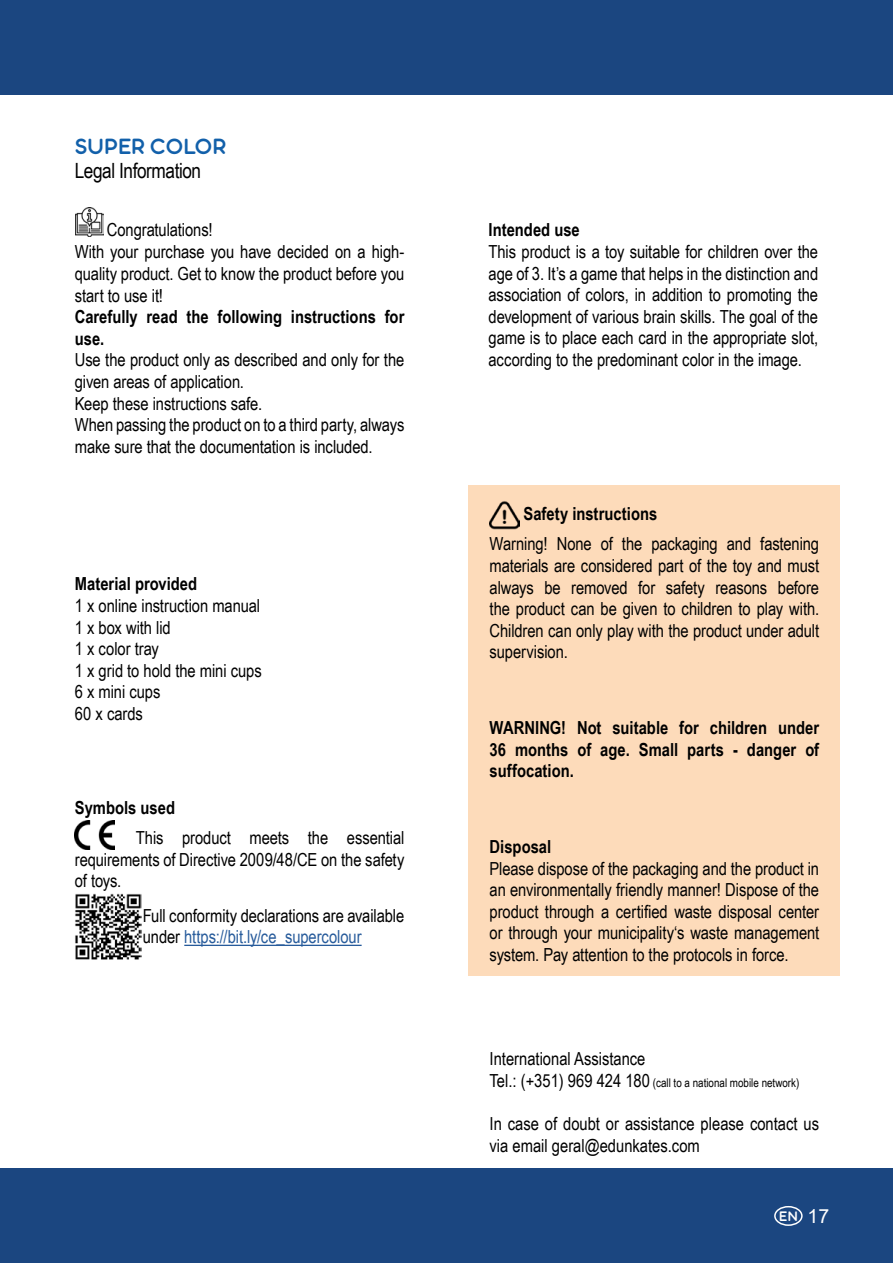
<style>
.page{position:relative;width:893px;height:1263px;background:#fff}
.page>*{position:absolute;margin:0;border:0;box-sizing:border-box;transform-origin:0 0}
.t1{font:600 24px "Aristotelica Text";letter-spacing:-.02em;color:#1260aa}
.t2{font:21px "Arial Narrow";letter-spacing:-.02em;color:#000}
.t3{font:19.5px "Arial";color:#fff}
.t4{font:18px/21.6px "Arial Narrow";letter-spacing:-.005em;color:#000}
.t5{font:700 18px/21.6px "Arial Narrow";color:#000}
.t6{font:600 15px "Aristotelica Text";color:#fff}
.t7{font:12px "Arial Narrow";color:#000}
.s1{color:#275b9b}
.s2{font-size:18px}
</style>
<div class="page">
<div style="left:0;top:0;width:893px;height:94px;background:#1b4680"></div>
<div style="left:1px;top:1169px;width:892px;height:94px;background:#1b4680"></div>
<hr style="left:0;top:1169px;width:1px;height:94px;background:#1b4680">
<div style="left:468px;top:485px;width:371px;height:491px;background:#fddbba"></div>
<img style="left:75px;top:208px;width:28px;height:28px">
<img style="left:490px;top:501px;width:30px;height:28px">
<hr style="left:184px;top:945px;width:178px;height:1px;background:#275b9b">
<img style="left:75px;top:821px;width:40px;height:28px">
<img style="left:75px;top:894px;width:66px;height:65px">
<div style="left:774px;top:1206px;width:29px;height:20px;border:2px solid #fff;border-radius:50%"></div>
<h1 class="t1" style="left:75px;top:132px;width:153px">SUPER COLOR</h1>
<p class="t2" style="left:75px;top:155px;width:128px">Legal Information</p>
<p class="t4" style="left:75px;top:219px;width:331px;text-indent:32px">Congratulations!<br>With your purchase you have decided on a high&shy;quality product. Get to know the product before you start to use it!</p>
<p class="t5" style="left:75px;top:305px;width:331px">Carefully read the following instructions for use.</p>
<p class="t4" style="left:75px;top:349px;width:331px">Use the product only as described and only for the given areas of application.<br>Keep these instructions safe.<br>When passing the product on to a third party, always make sure that the documentation is included.</p>
<p class="t5" style="left:75px;top:572px;width:124px">Material provided</p>
<p class="t4" style="left:75px;top:594px;width:188px">1 x online instruction manual<br>1 x box with lid<br>1 x color tray<br>1 x grid to hold the mini cups<br>6 x mini cups<br>60 x cards</p>
<p class="t5" style="left:75px;top:796px;width:102px">Symbols used</p>
<p class="t4" style="left:75px;top:826px;width:331px;text-align:justify;text-indent:61px">This product meets the essential requirements of Directive 2009/48/CE on the safety of toys.</p>
<p class="t4" style="left:143px;top:904px;width:263px">Full conformity declarations are available under <span class="s1">https://bit.ly/ce_supercolour</span></p>
<p class="t5" style="left:489px;top:218px;width:93px">Intended use</p>
<p class="t4" style="left:489px;top:240px;width:331px;text-align:justify">This product is a toy suitable for children over the age of 3. It’s a game that helps in the distinction and association of colors, in addition to promoting the development of various brain skills. The goal of the game is to place each card in the appropriate slot, according to the predominant color in the image.</p>
<p class="t5" style="left:524px;top:502px;width:135px">Safety instructions</p>
<p class="t4" style="left:490px;top:532px;width:331px;text-align:justify">Warning! None of the packaging and fastening materials are considered part of the toy and must always be removed for safety reasons before the product can be given to children to play with.<br>Children can only play with the product under adult supervision.</p>
<p class="t5" style="left:490px;top:716px;width:331px;text-align:justify">WARNING! Not suitable for children under 36 months of age. Small parts - danger of suffocation.</p>
<p class="t5" style="left:490px;top:835px;width:63px">Disposal</p>
<p class="t4" style="left:490px;top:857px;width:331px;text-align:justify">Please dispose of the packaging and the product in an environmentally friendly manner! Dispose of the product through a certified waste disposal center or through your municipality‘s waste management system. Pay attention to the protocols in force.</p>
<p class="t4" style="left:490px;top:1047px;width:157px">International Assistance</p>
<p class="t7" style="left:490px;top:1074px;width:311px"><span class="s2">Tel.: (+351) 969 424 180</span> (call to a national mobile network)</p>
<p class="t4" style="left:490px;top:1112px;width:331px">In case of doubt or assistance please contact us via email geral@edunkates.com</p>
<p class="t6" style="left:779px;top:1208px;width:21px">EN</p>
<p class="t3" style="left:807px;top:1203px;width:23px">17</p>
</div>
